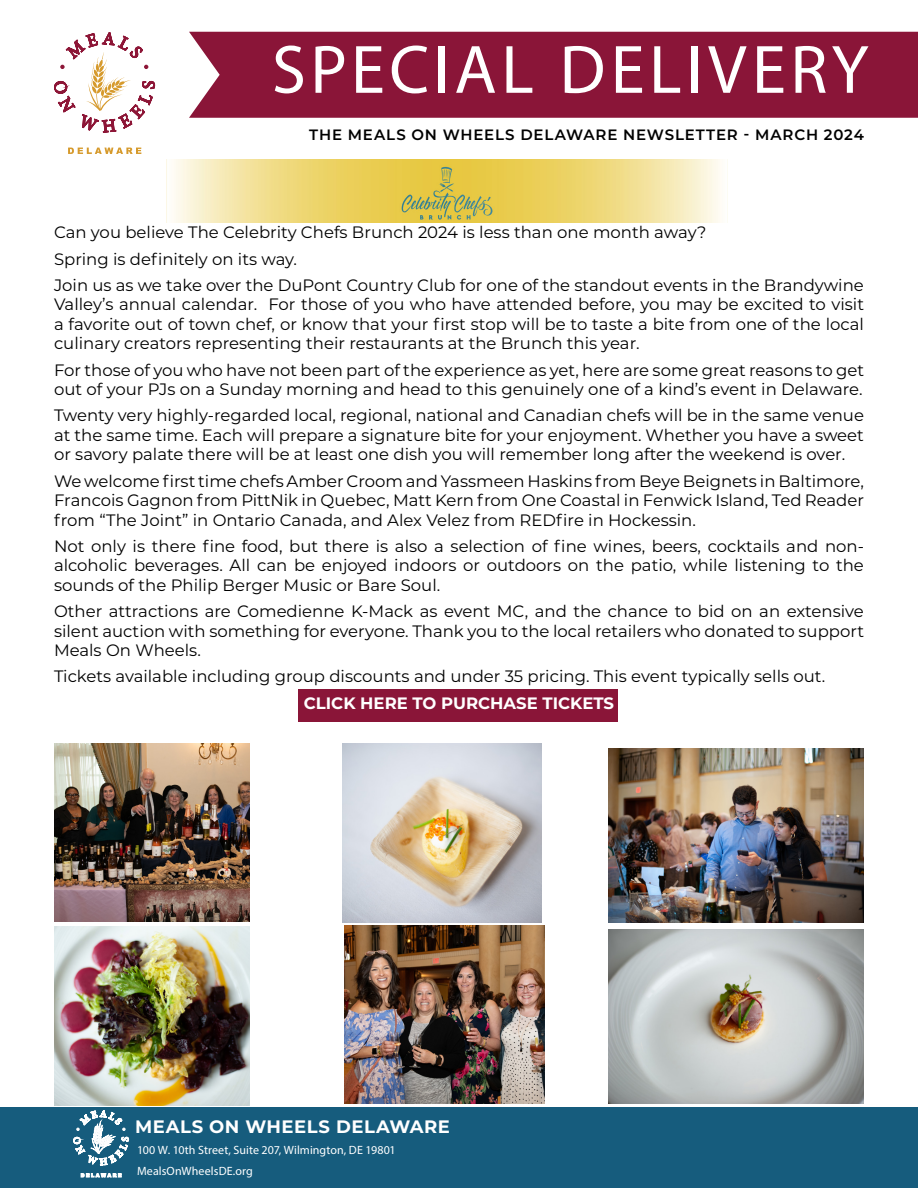
<style>
.page{position:relative;width:918px;height:1188px;background:#fff}
.page>*{position:absolute;margin:0;border:0;box-sizing:border-box;transform-origin:0 0}
.t1{font:69px "Myriad Pro";letter-spacing:.065em;color:#fff}
.t2{font:700 18px "Montserrat";letter-spacing:.025em;color:#fff}
.t3{font:16.5px/19.5px "Montserrat";color:#000;text-align:justify}
.t4{font:700 16.5px "Montserrat";color:#fff}
.t5{font:600 15px "Montserrat";letter-spacing:.055em;color:#000}
.t6{font:12px/21px "Myriad Pro";letter-spacing:.005em;color:#fff}
</style>
<div class="page">
<div style="left:0;top:1107px;width:918px;height:81px;background:#165c7d"></div>
<div style="left:189px;top:32px;width:729px;height:86px;background:#8a1538"></div>
<svg style="left:73px;top:1110px;width:56px;height:67px"></svg>
<svg style="left:68px;top:148px;width:73px;height:6px"></svg>
<svg style="left:54px;top:32px;width:101px;height:100px"></svg>
<div style="left:298px;top:689px;width:320px;height:32px;background:#8a1538"></div>
<img style="left:342px;top:743px;width:200px;height:179px">
<img style="left:54px;top:743px;width:195px;height:178px">
<img style="left:608px;top:749px;width:256px;height:174px">
<img style="left:345px;top:925px;width:199px;height:178px">
<img style="left:54px;top:926px;width:195px;height:179px">
<img style="left:608px;top:929px;width:256px;height:174px">
<img style="left:166px;top:160px;width:562px;height:62px">
<h1 class="t1" style="left:272px;top:27px;width:598px">SPECIAL DELIVERY</h1>
<p class="t5" style="left:309px;top:124px;width:556px">THE MEALS ON WHEELS DELAWARE NEWSLETTER - MARCH 2024</p>
<p class="t3" style="left:54px;top:219px;width:811px;line-height:26.2px;text-align:left">Can you believe The Celebrity Chefs Brunch 2024 is less than one month away?<br>Spring is definitely on its way.<br>Join us as we take over the DuPont Country Club for one of the standout events in the Brandywine</p>
<p class="t3" style="left:54px;top:294px;width:812px">Valley’s annual calendar. For those of you who have attended before, you may be excited to visit a favorite out of town chef, or know that your first stop will be to taste a bite from one of the local culinary creators representing their restaurants at the Brunch this year.</p>
<p class="t3" style="left:54px;top:360px;width:812px">For those of you who have not been part of the experience as yet, here are some great reasons to get out of your PJs on a Sunday morning and head to this genuinely one of a kind’s event in Delaware.</p>
<p class="t3" style="left:54px;top:405px;width:812px">Twenty very highly-regarded local, regional, national and Canadian chefs will be in the same venue at the same time. Each will prepare a signature bite for your enjoyment. Whether you have a sweet or savory palate there will be at least one dish you will remember long after the weekend is over.</p>
<p class="t3" style="left:54px;top:471px;width:812px">We welcome first time chefs Amber Croom and Yassmeen Haskins from Beye Beignets in Baltimore, Francois Gagnon from PittNik in Quebec, Matt Kern from One Coastal in Fenwick Island, Ted Reader from “The Joint” in Ontario Canada, and Alex Velez from REDfire in Hockessin.</p>
<p class="t3" style="left:54px;top:536px;width:812px">Not only is there fine food, but there is also a selection of fine wines, beers, cocktails and non&shy;alcoholic beverages. All can be enjoyed indoors or outdoors on the patio, while listening to the sounds of the Philip Berger Music or Bare Soul.</p>
<p class="t3" style="left:54px;top:601px;width:812px">Other attractions are Comedienne K-Mack as event MC, and the chance to bid on an extensive silent auction with something for everyone. Thank you to the local retailers who donated to support Meals On Wheels.</p>
<p class="t3" style="left:54px;top:666px;width:773px">Tickets available including group discounts and under 35 pricing. This event typically sells out.</p>
<p class="t4" style="left:304px;top:691px;width:312px">CLICK HERE TO PURCHASE TICKETS</p>
<p class="t2" style="left:135px;top:1114px;width:316px">MEALS ON WHEELS DELAWARE</p>
<p class="t6" style="left:137px;top:1139px;width:260px">100 W. 10th Street, Suite 207, Wilmington, DE 19801<br>MealsOnWheelsDE.org</p>
</div>
